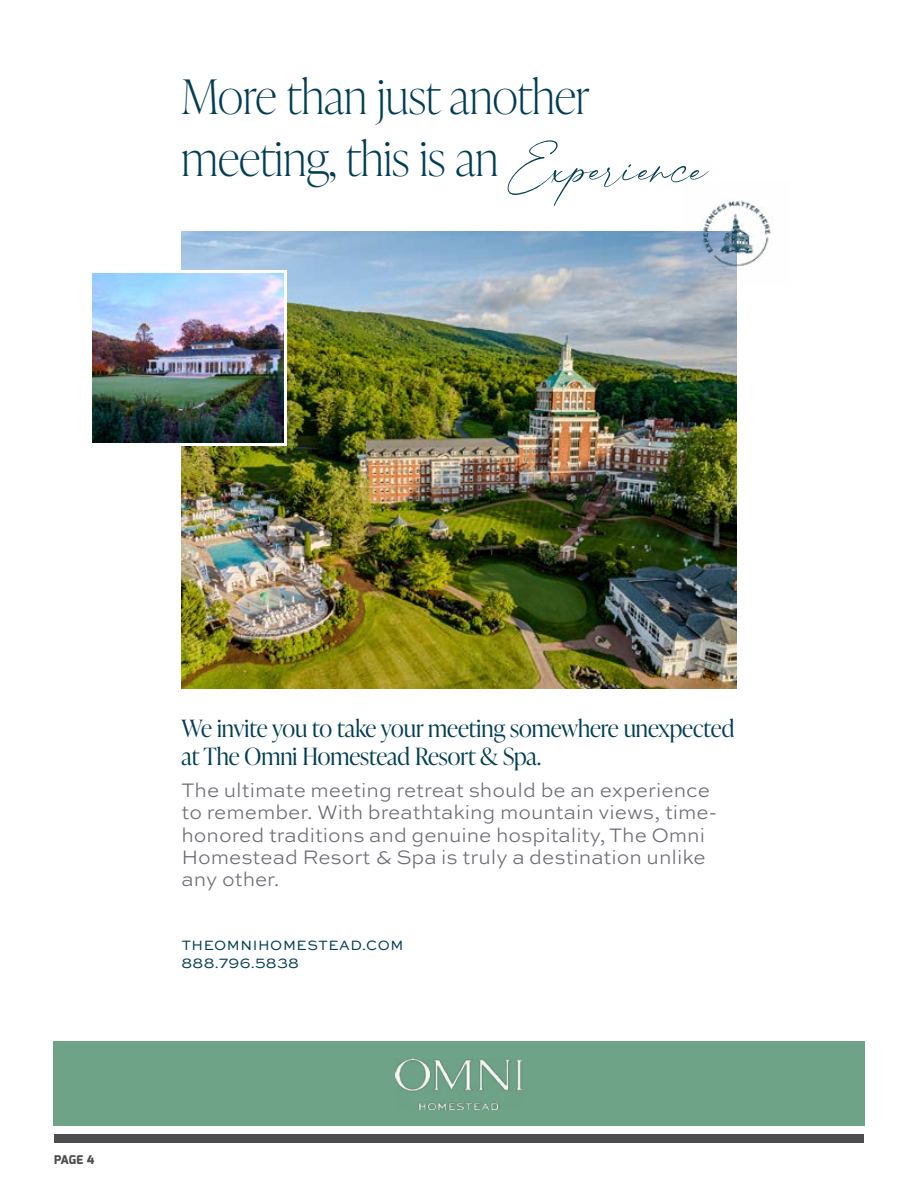
<style>
.page{position:relative;width:918px;height:1188px;background:#fff}
.page>*{position:absolute;margin:0;border:0;box-sizing:border-box;transform-origin:0 0}
.t1{font:100 47.4px/61.8px "Ivy Presto Display";color:#003d52}
.t2{font:300 23.7px/28.5px "Ivy Presto Display";color:#003e52}
.t3{font:300 20.55px/22.2px "Sweet Sans Pro";color:#696b73}
.t4{font:14.25px/17.4px "Sweet Sans Pro";letter-spacing:.04em;color:#003e52}
.t5{font:800 12px "Exo";color:#4d4d4f}
.s1{font-family:"Felicity";font-weight:400;font-size:55.35px;color:#003e52}
</style>
<div class="page">
<div style="left:54px;top:1134px;width:810px;height:9px;background:#4d4d4f"></div>
<img style="left:182px;top:232px;width:554px;height:457px">
<svg style="left:92px;top:270px;width:195px;height:176px"></svg>
<img style="left:93px;top:274px;width:190px;height:168px">
<div style="left:53px;top:1041px;width:812px;height:85px;background:#6fa388"></div>
<img style="left:396px;top:1058px;width:126px;height:52px">
<img style="left:684px;top:200px;width:90px;height:86px">
<h1 class="t1" style="left:182px;top:64px;width:526px">More than just another meeting, this is an <span class="s1">Experience</span></h1>
<p class="t5" style="left:54px;top:1152px;width:42px">PAGE 4</p>
<p class="t2" style="left:182px;top:713px;width:554px">We invite you to take your meeting somewhere unexpected at The Omni Homestead Resort &amp; Spa.</p>
<p class="t3" style="left:182px;top:779px;width:537px">The ultimate meeting retreat should be an experience to remember. With breathtaking mountain views, time&shy;honored traditions and genuine hospitality, The Omni Homestead Resort &amp; Spa is truly a destination unlike any other.</p>
<p class="t4" style="left:182px;top:936px;width:223px">THEOMNIHOMESTEAD.COM<br>888.796.5838</p>
</div>
